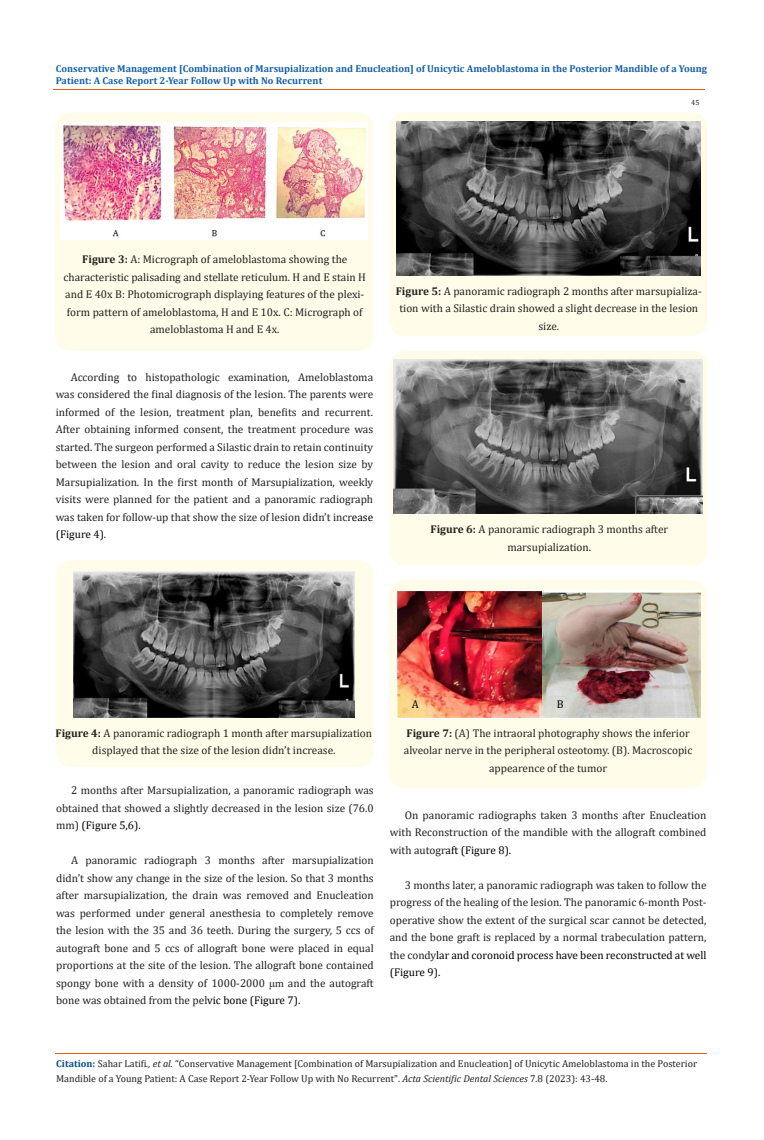
<style>
.page{position:relative;width:764px;height:1140px;background:#fff}
.page>*{position:absolute;margin:0;border:0;box-sizing:border-box;transform-origin:0 0}
.t1{font:11.25px/17.5px "Cambria";color:#231f20;text-align:center}
.t2{font:11.25px "Cambria";color:#000}
.t3{font:10px/15px "Cambria";color:#231f20}
.t4{font:700 10px/12.5px "Cambria";color:#1560a6}
.t5{font:7.5px "Cambria";color:#231f20}
.s1{font-weight:700}
.s2{color:#000}
.s3{font-family:"Times New Roman"}
.s4{font-weight:700;color:#035089}
.s5{font-style:italic}
</style>
<div class="page">
<div style="left:55px;top:112px;width:318px;height:239px;background:#fffde9;border-radius:15px"></div>
<img style="left:60px;top:122px;width:308px;height:118px">
<div style="left:56px;top:560px;width:318px;height:207px;background:#fffde9;border-radius:15px"></div>
<img style="left:74px;top:571px;width:280px;height:146px">
<div style="left:389px;top:112px;width:318px;height:224px;background:#fffde9;border-radius:15px"></div>
<img style="left:397px;top:121px;width:304px;height:155px">
<div style="left:390px;top:351px;width:318px;height:214px;background:#fffde9;border-radius:15px"></div>
<img style="left:393px;top:360px;width:309px;height:154px">
<div style="left:388px;top:580px;width:318px;height:208px;background:#fffde9;border-radius:15px"></div>
<img style="left:397px;top:590px;width:303px;height:129px">
<hr style="left:53px;top:90px;width:651px;height:1px;background:#e05d1a">
<hr style="left:55px;top:1054px;width:652px;height:1px;background:#e05d1a">
<p class="t4" style="left:56px;top:62px;width:653px">Conservative Management [Combination of Marsupialization and Enucleation] of Unicytic Ameloblastoma in the Posterior Mandible of a Young<br>Patient: A Case Report 2-Year Follow Up with No Recurrent</p>
<p class="t5" style="left:691px;top:98px;width:10px">45</p>
<p class="t1" style="left:64px;top:250px;width:304px"><span class="s1">Figure 3:</span> A: Micrograph of ameloblastoma showing the characteristic palisading and stellate reticulum. H and E stain H and E 40x B: Photomicrograph displaying features of the plexi&shy;form pattern of ameloblastoma, H and E 10x. C: Micrograph of ameloblastoma H and E 4x.</p>
<p class="t1" style="left:56px;top:368px;width:319px;text-align:justify;text-indent:15px">According to histopathologic examination, Ameloblastoma was considered the final diagnosis of the lesion. The parents were informed of the lesion, treatment plan, benefits and recurrent.<br>After obtaining informed consent, the treatment procedure was started. The surgeon performed a Silastic drain to retain continuity between the lesion and oral cavity to reduce the lesion size by Marsupialization. In the first month of Marsupialization, weekly visits were planned for the patient and a panoramic radiograph was taken for follow-up that show the size of lesion didn’t incr<span class="s2">ease (Figure 4)</span>.</p>
<p class="t1" style="left:396px;top:282px;width:307px"><span class="s1">Figure 5:</span> A panoramic radiograph 2 months after marsupializa&shy;tion with a Silastic drain showed a slight decrease in the lesion size.</p>
<p class="t1" style="left:430px;top:520px;width:239px"><span class="s1">Figure 6:</span> A panoramic radiograph 3 months after marsupialization.</p>
<p class="t1" style="left:56px;top:724px;width:318px"><span class="s1">Figure 4:</span> A panoramic radiograph 1 month after marsupialization displayed that the size of the lesion didn’t increase.</p>
<p class="t1" style="left:56px;top:781px;width:319px;text-align:justify;text-indent:15px">2 months after Marsupialization, a panoramic radiograph was obtained that showed a slightly decreased in the lesion size (76.0 mm) <span class="s2">(Figure 5,6).</span></p>
<p class="t1" style="left:56px;top:851px;width:319px;text-align:justify;text-indent:15px">A panoramic radiograph 3 months after marsupialization didn’t show any change in the size of the lesion. So that 3 months after marsupialization, the drain was removed and Enucleation was performed under general anesthesia to completely remove the lesion with the 35 and 36 teeth. During the surgery, 5 ccs of autograft bone and 5 ccs of allograft bone were placed in equal proportions at the site of the lesion. The allograft bone contained spongy bone with a density of 1000-2000 <span class="s3">μm</span> and the autograft bone was obtained from the pel<span class="s2">vic bone (Figure 7).</span></p>
<p class="t2" style="left:412px;top:698px;width:9px">A</p>
<p class="t2" style="left:557px;top:698px;width:8px">B</p>
<p class="t1" style="left:404px;top:724px;width:290px"><span class="s1">Figure 7:</span> (A) The intraoral photography shows the inferior alveolar nerve in the peripheral osteotomy. (B). Macroscopic appearence of the tumor</p>
<p class="t1" style="left:390px;top:806px;width:318px;text-align:justify;text-indent:15px">On panoramic radiographs taken 3 months after Enucleation with Reconstruction of the mandible with the allograft combined with autogr<span class="s2">aft (Figure 8).</span></p>
<p class="t1" style="left:390px;top:876px;width:318px;text-align:justify;text-indent:15px">3 months later, a panoramic radiograph was taken to follow the progress of the healing of the lesion. The panoramic <span class="s3">6</span>-month Post&shy;operative show the extent of the surgical scar cannot be detected, and the bone graft is replaced by <span class="s3">a</span> normal trabeculation pattern, the condy<span class="s2">lar and coronoid process have been reconstructed at well (Figure 9).</span></p>
<p class="t3" style="left:56px;top:1056px;width:642px"><span class="s4">Citation:</span> Sahar Latifi<span class="s5">., et al.</span> “Conservative Management [Combination of Marsupialization and Enucleation] of Unicytic Ameloblastoma in the Posterior<br>Mandible of a Young Patient: A Case Report 2-Year Follow Up with No Recurrent". <span class="s5">Acta Scientific Dental Sciences</span> 7.8 (2023): 43-48.</p>
</div>
